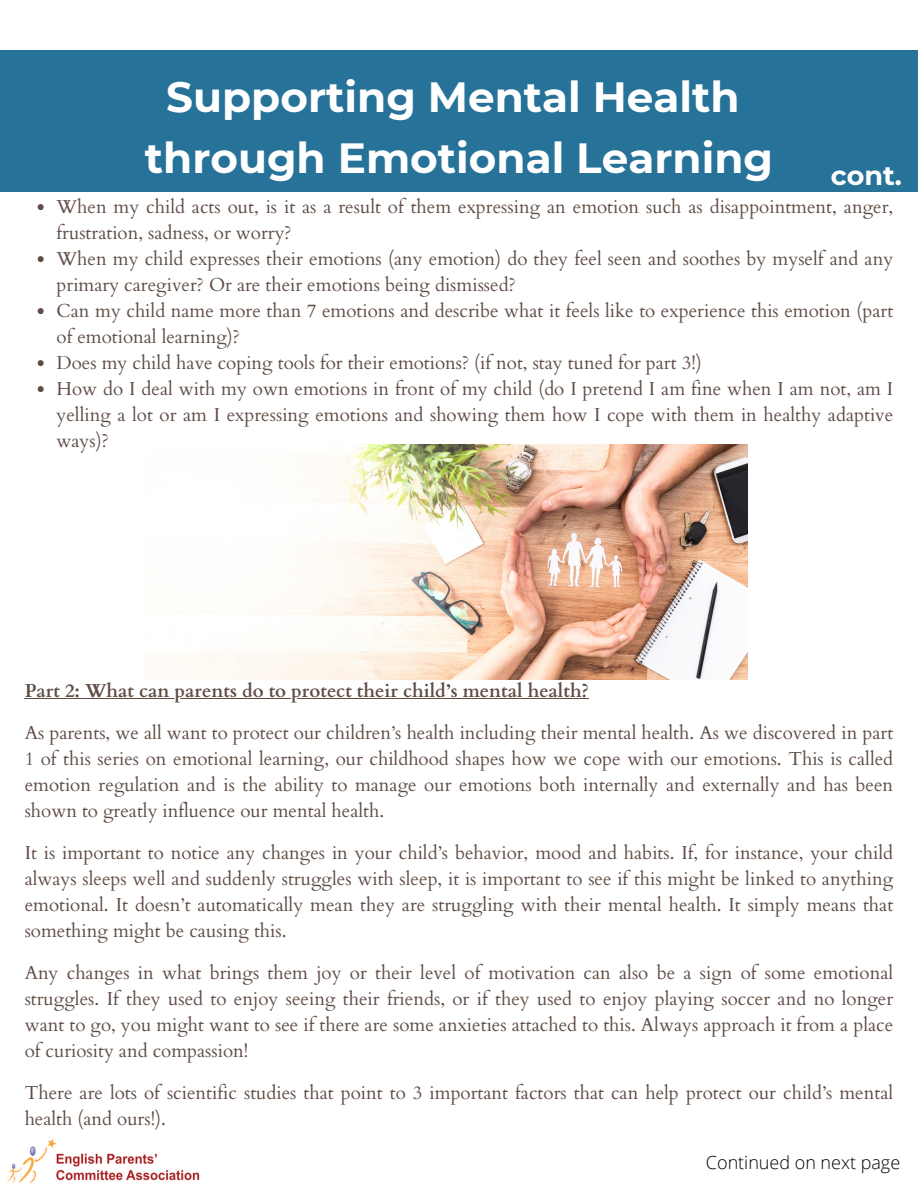
<style>
.page{position:relative;width:918px;height:1188px;background:#fff}
.page>*{position:absolute;margin:0;border:0;box-sizing:border-box;transform-origin:0 0}
.t1{font:700 42.15px "Montserrat";color:#fff}
.t2{font:700 27px "Montserrat";color:#fff}
.t3{font:18.75px/26px "Cardo";color:#382117;text-align:justify}
.t4{font:700 18.75px "Cardo";color:#382117}
.t5{font:300 18px "Open Sans";color:#000}
</style>
<div class="page">
<img style="left:7px;top:1139px;width:193px;height:44px">
<div style="left:0;top:51px;width:918px;height:141px;background:#277298"></div>
<svg style="left:38px;top:204px;width:6px;height:6px"></svg>
<svg style="left:38px;top:256px;width:6px;height:6px"></svg>
<svg style="left:38px;top:308px;width:6px;height:6px"></svg>
<svg style="left:38px;top:360px;width:6px;height:6px"></svg>
<svg style="left:38px;top:386px;width:6px;height:6px"></svg>
<hr style="left:25px;top:698px;width:564px;height:1px;background:#382117">
<img style="left:145px;top:445px;width:603px;height:235px">
<p class="t1" style="left:166px;top:71px;width:575px">Supporting Mental Health</p>
<p class="t1" style="left:145px;top:132px;width:630px">through Emotional Learning</p>
<p class="t2" style="left:831px;top:159px;width:73px">cont.</p>
<p class="t3" style="left:57px;top:194px;width:838px;text-align:left">When my child acts out, is it as a result of them expressing an emotion such as disappointment, anger, frustration, sadness, or worry?<br>When my child expresses their emotions (any emotion) do they feel seen and soothes by myself and any primary caregiver? Or are their emotions being dismissed?<br>Can my child name more than 7 emotions and describe what it feels like to experience this emotion (part of emotional learning)?<br>Does my child have coping tools for their emotions? (if not, stay tuned for part 3!)<br>How do I deal with my own emotions in front of my child (do I pretend I am fine when I am not, am I yelling a lot or am I expressing emotions and showing them how I cope with them in healthy adaptive ways)?</p>
<p class="t4" style="left:25px;top:679px;width:566px">Part 2: What can parents do to protect their child’s mental health?</p>
<p class="t3" style="left:25px;top:720px;width:870px">As parents, we all want to protect our children’s health including their mental health. As we discovered in part 1 of this series on emotional learning, our childhood shapes how we cope with our emotions. This is called emotion regulation and is the ability to manage our emotions both internally and externally and has been shown to greatly influence our mental health.</p>
<p class="t3" style="left:25px;top:840px;width:870px">It is important to notice any changes in your child’s behavior, mood and habits. If, for instance, your child always sleeps well and suddenly struggles with sleep, it is important to see if this might be linked to anything emotional. It doesn’t automatically mean they are struggling with their mental health. It simply means that something might be causing this.</p>
<p class="t3" style="left:25px;top:960px;width:870px">Any changes in what brings them joy or their level of motivation can also be a sign of some emotional struggles. If they used to enjoy seeing their friends, or if they used to enjoy playing soccer and no longer want to go, you might want to see if there are some anxieties attached to this. Always approach it from a place of curiosity and compassion!</p>
<p class="t3" style="left:25px;top:1080px;width:870px">There are lots of scientific studies that point to 3 important factors that can help protect our child’s mental health (and ours!).</p>
<p class="t5" style="left:706px;top:1150px;width:196px">Continued on next page</p>
</div>
